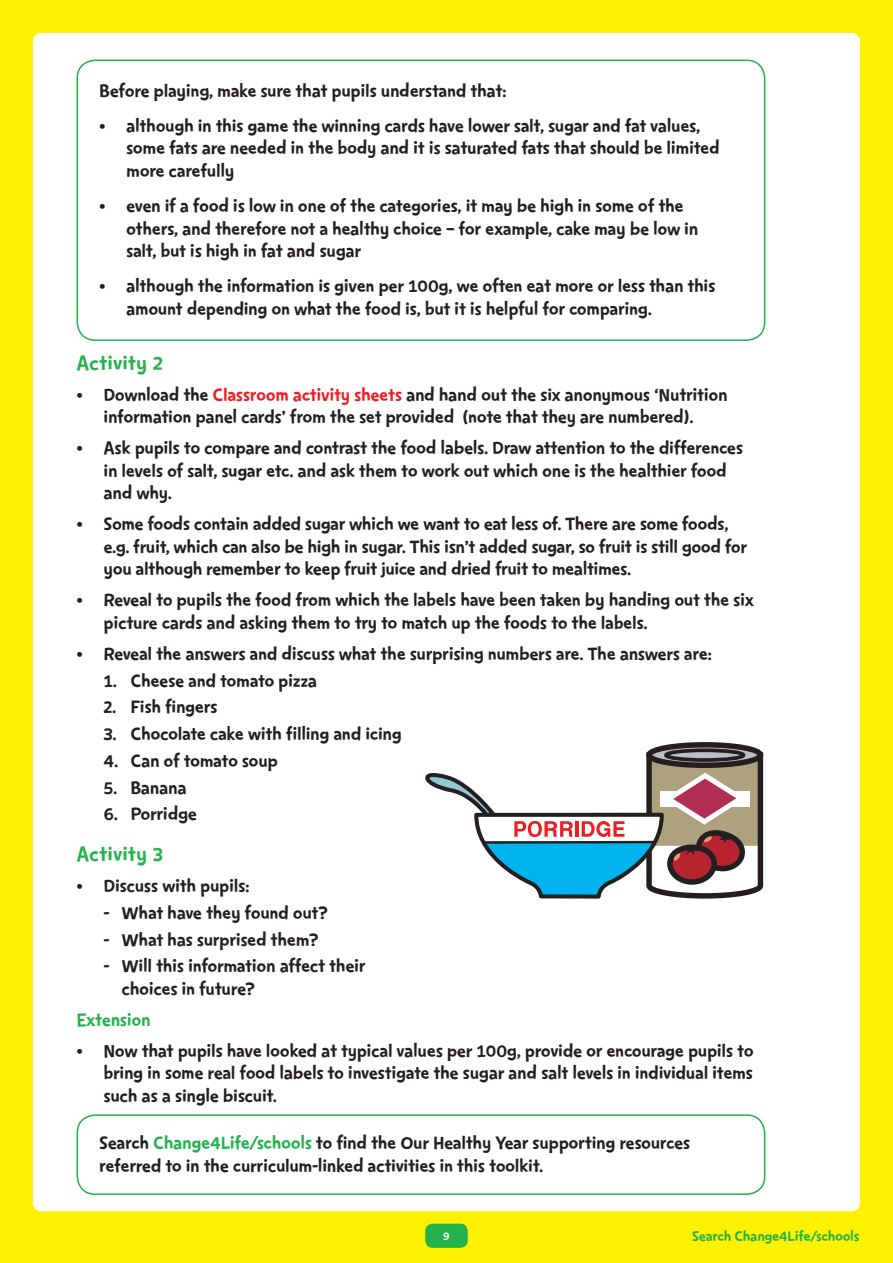
<style>
.page{position:relative;width:893px;height:1263px;background:#fff101}
.page>*{position:absolute;margin:0;border:0;box-sizing:border-box;transform-origin:0 0}
.t1{font:24px "Change 4 Life Text";color:#23b24b}
.t2{font:21px/22.5px "Change 4 Life Text";letter-spacing:-.02em;color:#231f20}
.t3{font:21px "Change 4 Life Text";letter-spacing:-.02em;color:#23b24b}
.t4{font:16.5px "Change 4 Life Text";letter-spacing:-.02em;color:#23b24b}
.t5{font:13.5px "Change 4 Life Text";color:#fff}
.s1{color:#ee1d23}
.s2{color:#23b24b}
</style>
<div class="page">
<div style="left:425px;top:1224px;width:43px;height:24px;background:#23b24b;border-radius:7px"></div>
<div style="left:33px;top:33px;width:827px;height:1178px;background:#fff;border-radius:9px"></div>
<div style="left:77px;top:60px;width:688px;height:281px;border:2px solid #23b24b;border-radius:18px"></div>
<svg style="left:649px;top:745px;width:111px;height:20px"></svg>
<div style="left:646px;top:742px;width:117px;height:26px;border:5px solid #231f20;border-radius:50%"></div>
<div style="left:664px;top:748px;width:81px;height:14px;border:4px solid #231f20;border-radius:50%"></div>
<svg style="left:425px;top:749px;width:339px;height:150px"></svg>
<div style="left:77px;top:1114px;width:688px;height:81px;border:2px solid #23b24b;border-radius:18px"></div>
<p class="t2" style="left:99px;top:81px;width:409px">Before playing, make sure that pupils understand that:</p>
<p class="t2" style="left:126px;top:116px;width:595px;text-indent:-27px">• although in this game the winning cards have lower salt, sugar and fat values, some fats are needed in the body and it is saturated fats that should be limited more carefully</p>
<p class="t2" style="left:126px;top:196px;width:574px;text-indent:-27px">• even if a food is low in one of the categories, it may be high in some of the others, and therefore not a healthy choice – for example, cake may be low in salt, but is high in fat and sugar</p>
<p class="t2" style="left:126px;top:276px;width:591px;text-indent:-27px">• although the information is given per 100g, we often eat more or less than this amount depending on what the food is, but it is helpful for comparing.</p>
<p class="t1" style="left:77px;top:353px;width:88px">Activity 2</p>
<p class="t2" style="left:77px;top:385px;width:653px;text-align:center">• Download the <span class="s1">Classroom activity sheets</span> and hand out the six anonymous ‘Nutrition information panel cards’ from the set provided (note that they are numbered).</p>
<p class="t2" style="left:104px;top:438px;width:641px;text-indent:-27px">• Ask pupils to compare and contrast the food labels. Draw attention to the differences in levels of salt, sugar etc. and ask them to work out which one is the healthier food and why.</p>
<p class="t2" style="left:104px;top:514px;width:645px;text-indent:-27px">• Some foods contain added sugar which we want to eat less of. There are some foods, e.g. fruit, which can also be high in sugar. This isn’t added sugar, so fruit is still good for you although remember to keep fruit juice and dried fruit to mealtimes.</p>
<p class="t2" style="left:104px;top:590px;width:652px;text-indent:-27px">• Reveal to pupils the food from which the labels have been taken by handing out the six picture cards and asking them to try to match up the foods to the labels.</p>
<p class="t2" style="left:77px;top:644px;width:637px">• Reveal the answers and discuss what the surprising numbers are. The answers are:</p>
<p class="t2" style="left:104px;top:670px;width:215px">1. Cheese and tomato pizza</p>
<p class="t2" style="left:104px;top:697px;width:116px">2. Fish fingers</p>
<p class="t2" style="left:104px;top:724px;width:300px">3. Chocolate cake with filling and icing</p>
<p class="t2" style="left:104px;top:751px;width:176px">4. Can of tomato soup</p>
<p class="t2" style="left:104px;top:777px;width:85px">5. Banana</p>
<p class="t2" style="left:104px;top:804px;width:95px">6. Porridge</p>
<p class="t1" style="left:77px;top:844px;width:88px">Activity 3</p>
<p class="t2" style="left:77px;top:876px;width:175px">• Discuss with pupils:</p>
<p class="t2" style="left:104px;top:903px;width:226px">- What have they found out?</p>
<p class="t2" style="left:104px;top:929px;width:217px">- What has surprised them?</p>
<p class="t2" style="left:122px;top:956px;width:246px;text-indent:-18px">- Will this information affect their choices in future?</p>
<p class="t3" style="left:77px;top:1011px;width:76px">Extension</p>
<p class="t2" style="left:104px;top:1041px;width:652px;text-align:justify;text-indent:-27px">• Now that pupils have looked at typical values per 100g, provide or encourage pupils to bring in some real food labels to investigate the sugar and salt levels in individual items such as a single biscuit.</p>
<p class="t2" style="left:99px;top:1133px;width:593px">Search <span class="s2">Change4Life/schools</span> to find the Our Healthy Year supporting resources referred to in the curriculum-linked activities in this toolkit.</p>
<p class="t5" style="left:443px;top:1230px;width:8px">9</p>
<p class="t4" style="left:692px;top:1230px;width:169px">Search Change4Life/schools</p>
</div>
